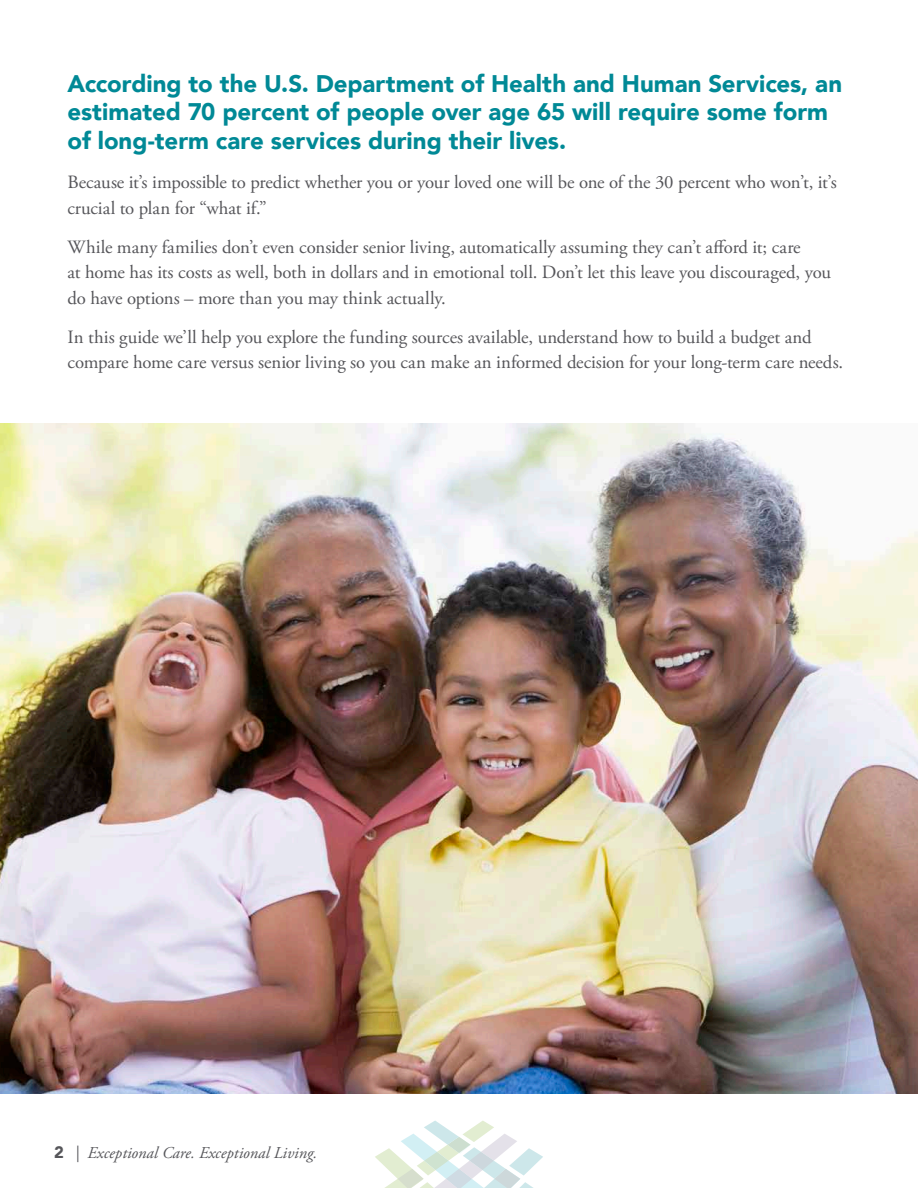
<style>
.page{position:relative;width:918px;height:1188px;background:#fff}
.page>*{position:absolute;margin:0;border:0;box-sizing:border-box;transform-origin:0 0}
.t1{font:900 24px/28.8px "Avenir";letter-spacing:-.005em;color:#008996}
.t2{font:18.75px/25.5px "Adobe Garamond Pro";letter-spacing:-.005em;color:#56565a}
.t3{font:italic 16.5px "Adobe Garamond Pro";color:#56565a}
.s1{font-family:"Avenir";font-weight:900;font-style:normal}
</style>
<div class="page">
<svg style="left:375px;top:1120px;width:168px;height:68px"></svg>
<img style="left:0;top:424px;width:918px;height:670px">
<p class="t1" style="left:68px;top:68px;width:776px">According to the U.S. Department of Health and Human Services, an estimated 70 percent of people over age 65 will require some form of long-term care services during their lives.</p>
<p class="t2" style="left:68px;top:170px;width:771px">Because it’s impossible to predict whether you or your loved one will be one of the 30 percent who won’t, it’s crucial to plan for “what if.”</p>
<p class="t2" style="left:68px;top:235px;width:765px">While many families don’t even consider senior living, automatically assuming they can’t afford it; care<br>at home has its costs as well, both in dollars and in emotional toll. Don’t let this leave you discouraged, you do have options – more than you may think actually.</p>
<p class="t2" style="left:68px;top:325px;width:777px">In this guide we’ll help you explore the funding sources available, understand how to build a budget and compare home care versus senior living so you can make an informed decision for your long-term care needs.</p>
<p class="t3" style="left:54px;top:1142px;width:265px"><span class="s1">2</span> | Exceptional Care. Exceptional Living.</p>
</div>
